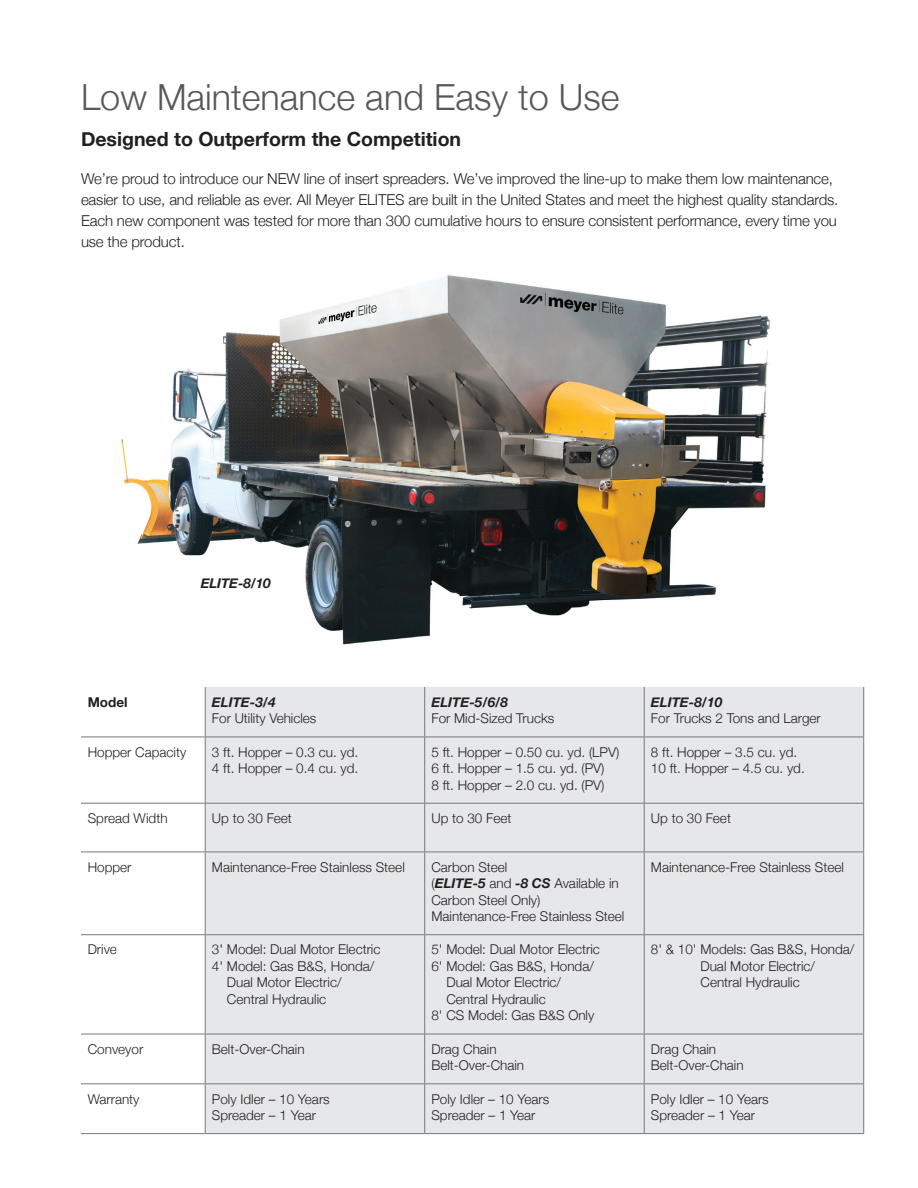
<style>
.page{position:relative;width:918px;height:1188px;background:#fff}
.page>*{position:absolute;margin:0;border:0;box-sizing:border-box;transform-origin:0 0}
.t1{font:300 36px "Helvetica Neue";color:#57585a}
.t2{font:700 19.5px "Helvetica Neue";color:#231f20}
.t3{font:300 15px/21px "Helvetica Neue";letter-spacing:-.01em;color:#231f20}
.t4{font:300 13.5px/16.5px "Helvetica Neue";color:#231f20}
.t5{font:italic 700 13.5px "Helvetica Neue";color:#231f20}
.t6{font:700 13.5px "Helvetica Neue";color:#231f20}
.s1{font-weight:700;font-style:italic}
</style>
<div class="page">
<img style="left:121px;top:275px;width:649px;height:370px">
<div style="left:206px;top:687px;width:657px;height:446px;background:#e6e7e9"></div>
<hr style="left:81px;top:737px;width:124px;height:1px;background:#76787b">
<hr style="left:81px;top:803px;width:124px;height:1px;background:#76787b">
<hr style="left:81px;top:852px;width:124px;height:1px;background:#76787b">
<hr style="left:81px;top:934px;width:124px;height:1px;background:#76787b">
<hr style="left:81px;top:1034px;width:124px;height:1px;background:#76787b">
<hr style="left:81px;top:1083px;width:124px;height:1px;background:#76787b">
<hr style="left:81px;top:1133px;width:124px;height:1px;background:#76787b">
<hr style="left:205px;top:737px;width:220px;height:1px;background:#76787b">
<hr style="left:425px;top:737px;width:219px;height:1px;background:#76787b">
<hr style="left:644px;top:737px;width:220px;height:1px;background:#76787b">
<hr style="left:205px;top:803px;width:220px;height:1px;background:#76787b">
<hr style="left:425px;top:803px;width:219px;height:1px;background:#76787b">
<hr style="left:644px;top:803px;width:220px;height:1px;background:#76787b">
<hr style="left:205px;top:852px;width:220px;height:1px;background:#76787b">
<hr style="left:425px;top:852px;width:219px;height:1px;background:#76787b">
<hr style="left:644px;top:852px;width:220px;height:1px;background:#76787b">
<hr style="left:205px;top:934px;width:220px;height:1px;background:#76787b">
<hr style="left:425px;top:934px;width:219px;height:1px;background:#76787b">
<hr style="left:644px;top:934px;width:220px;height:1px;background:#76787b">
<hr style="left:205px;top:1034px;width:220px;height:1px;background:#76787b">
<hr style="left:425px;top:1034px;width:219px;height:1px;background:#76787b">
<hr style="left:644px;top:1034px;width:220px;height:1px;background:#76787b">
<hr style="left:205px;top:1083px;width:220px;height:1px;background:#76787b">
<hr style="left:425px;top:1083px;width:219px;height:1px;background:#76787b">
<hr style="left:644px;top:1083px;width:220px;height:1px;background:#76787b">
<hr style="left:205px;top:1133px;width:220px;height:1px;background:#76787b">
<hr style="left:425px;top:1133px;width:219px;height:1px;background:#76787b">
<hr style="left:644px;top:1133px;width:220px;height:1px;background:#76787b">
<hr style="left:205px;top:687px;width:1px;height:50px;background:#76787b">
<hr style="left:424px;top:687px;width:1px;height:50px;background:#76787b">
<hr style="left:644px;top:687px;width:1px;height:50px;background:#76787b">
<hr style="left:863px;top:687px;width:1px;height:50px;background:#76787b">
<hr style="left:205px;top:737px;width:1px;height:66px;background:#76787b">
<hr style="left:424px;top:737px;width:1px;height:66px;background:#76787b">
<hr style="left:644px;top:737px;width:1px;height:66px;background:#76787b">
<hr style="left:863px;top:737px;width:1px;height:66px;background:#76787b">
<hr style="left:205px;top:804px;width:1px;height:48px;background:#76787b">
<hr style="left:424px;top:804px;width:1px;height:48px;background:#76787b">
<hr style="left:644px;top:804px;width:1px;height:48px;background:#76787b">
<hr style="left:863px;top:804px;width:1px;height:48px;background:#76787b">
<hr style="left:205px;top:852px;width:1px;height:82px;background:#76787b">
<hr style="left:424px;top:852px;width:1px;height:82px;background:#76787b">
<hr style="left:644px;top:852px;width:1px;height:82px;background:#76787b">
<hr style="left:863px;top:852px;width:1px;height:82px;background:#76787b">
<hr style="left:205px;top:935px;width:1px;height:99px;background:#76787b">
<hr style="left:424px;top:935px;width:1px;height:99px;background:#76787b">
<hr style="left:644px;top:935px;width:1px;height:99px;background:#76787b">
<hr style="left:863px;top:935px;width:1px;height:99px;background:#76787b">
<hr style="left:205px;top:1034px;width:1px;height:49px;background:#76787b">
<hr style="left:424px;top:1034px;width:1px;height:49px;background:#76787b">
<hr style="left:644px;top:1034px;width:1px;height:49px;background:#76787b">
<hr style="left:863px;top:1034px;width:1px;height:49px;background:#76787b">
<hr style="left:205px;top:1084px;width:1px;height:49px;background:#76787b">
<hr style="left:424px;top:1084px;width:1px;height:49px;background:#76787b">
<hr style="left:644px;top:1084px;width:1px;height:49px;background:#76787b">
<hr style="left:863px;top:1084px;width:1px;height:49px;background:#76787b">
<h1 class="t1" style="left:81px;top:68px;width:540px">Low Maintenance and Easy to Use</h1>
<h2 class="t2" style="left:81px;top:124px;width:382px">Designed to Outperform the Competition</h2>
<p class="t3" style="left:81px;top:167px;width:759px">We’re proud to introduce our NEW line of insert spreaders. We’ve improved the line-up to make them low maintenance, easier to use, and reliable as ever. All Meyer ELITES are built in the United States and meet the highest quality standards.<br>Each new component was tested for more than 300 cumulative hours to ensure consistent performance, every time you use the product.</p>
<p class="t5" style="left:201px;top:573px;width:72px">ELITE-8/10</p>
<p class="t6" style="left:88px;top:692px;width:41px">Model</p>
<p class="t5" style="left:212px;top:692px;width:65px">ELITE-3/4</p>
<p class="t4" style="left:212px;top:709px;width:106px">For Utility Vehicles</p>
<p class="t5" style="left:431px;top:692px;width:78px">ELITE-5/6/8</p>
<p class="t4" style="left:431px;top:709px;width:124px">For Mid-Sized Trucks</p>
<p class="t5" style="left:651px;top:692px;width:73px">ELITE-8/10</p>
<p class="t4" style="left:651px;top:709px;width:171px">For Trucks 2 Tons and Larger</p>
<p class="t4" style="left:88px;top:743px;width:100px">Hopper Capacity</p>
<p class="t4" style="left:212px;top:743px;width:148px">3 ft. Hopper – 0.3 cu. yd.<br>4 ft. Hopper – 0.4 cu. yd.</p>
<p class="t4" style="left:431px;top:743px;width:189px">5 ft. Hopper – 0.50 cu. yd. (LPV)<br>6 ft. Hopper – 1.5 cu. yd. (PV)<br>8 ft. Hopper – 2.0 cu. yd. (PV)</p>
<p class="t4" style="left:651px;top:743px;width:155px">8 ft. Hopper – 3.5 cu. yd.<br>10 ft. Hopper – 4.5 cu. yd.</p>
<p class="t4" style="left:88px;top:809px;width:81px">Spread Width</p>
<p class="t4" style="left:212px;top:809px;width:82px">Up to 30 Feet</p>
<p class="t4" style="left:431px;top:809px;width:82px">Up to 30 Feet</p>
<p class="t4" style="left:651px;top:809px;width:82px">Up to 30 Feet</p>
<p class="t4" style="left:88px;top:858px;width:45px">Hopper</p>
<p class="t4" style="left:212px;top:858px;width:194px">Maintenance-Free Stainless Steel</p>
<p class="t4" style="left:431px;top:858px;width:194px">Carbon Steel<br>(<span class="s1">ELITE-5</span> and <span class="s1">-8 CS</span> Available in<br>Carbon Steel Only)<br>Maintenance-Free Stainless Steel</p>
<p class="t4" style="left:651px;top:858px;width:194px">Maintenance-Free Stainless Steel</p>
<p class="t4" style="left:88px;top:940px;width:31px">Drive</p>
<p class="t4" style="left:212px;top:940px;width:170px">3' Model: Dual Motor Electric</p>
<p class="t4" style="left:212px;top:957px;width:164px">4' Model: Gas B&amp;S, Honda/</p>
<p class="t4" style="left:227px;top:973px;width:116px">Dual Motor Electric/</p>
<p class="t4" style="left:227px;top:990px;width:101px">Central Hydraulic</p>
<p class="t4" style="left:701px;top:940px;width:155px;text-indent:-50px">8' &amp; 10' Models: Gas B&amp;S, Honda/<br>Dual Motor Electric/<br>Central Hydraulic</p>
<p class="t4" style="left:431px;top:940px;width:170px">5' Model: Dual Motor Electric</p>
<p class="t4" style="left:431px;top:957px;width:164px">6' Model: Gas B&amp;S, Honda/</p>
<p class="t4" style="left:446px;top:973px;width:116px">Dual Motor Electric/</p>
<p class="t4" style="left:446px;top:990px;width:101px">Central Hydraulic</p>
<p class="t4" style="left:431px;top:1006px;width:164px">8' CS Model: Gas B&amp;S Only</p>
<p class="t4" style="left:88px;top:1040px;width:57px">Conveyor</p>
<p class="t4" style="left:212px;top:1040px;width:94px">Belt-Over-Chain</p>
<p class="t4" style="left:431px;top:1040px;width:94px">Drag Chain<br>Belt-Over-Chain</p>
<p class="t4" style="left:651px;top:1040px;width:94px">Drag Chain<br>Belt-Over-Chain</p>
<p class="t4" style="left:88px;top:1090px;width:53px">Warranty</p>
<p class="t4" style="left:212px;top:1090px;width:119px">Poly Idler – 10 Years<br>Spreader – 1 Year</p>
<p class="t4" style="left:431px;top:1090px;width:119px">Poly Idler – 10 Years<br>Spreader – 1 Year</p>
<p class="t4" style="left:651px;top:1090px;width:119px">Poly Idler – 10 Years<br>Spreader – 1 Year</p>
</div>
